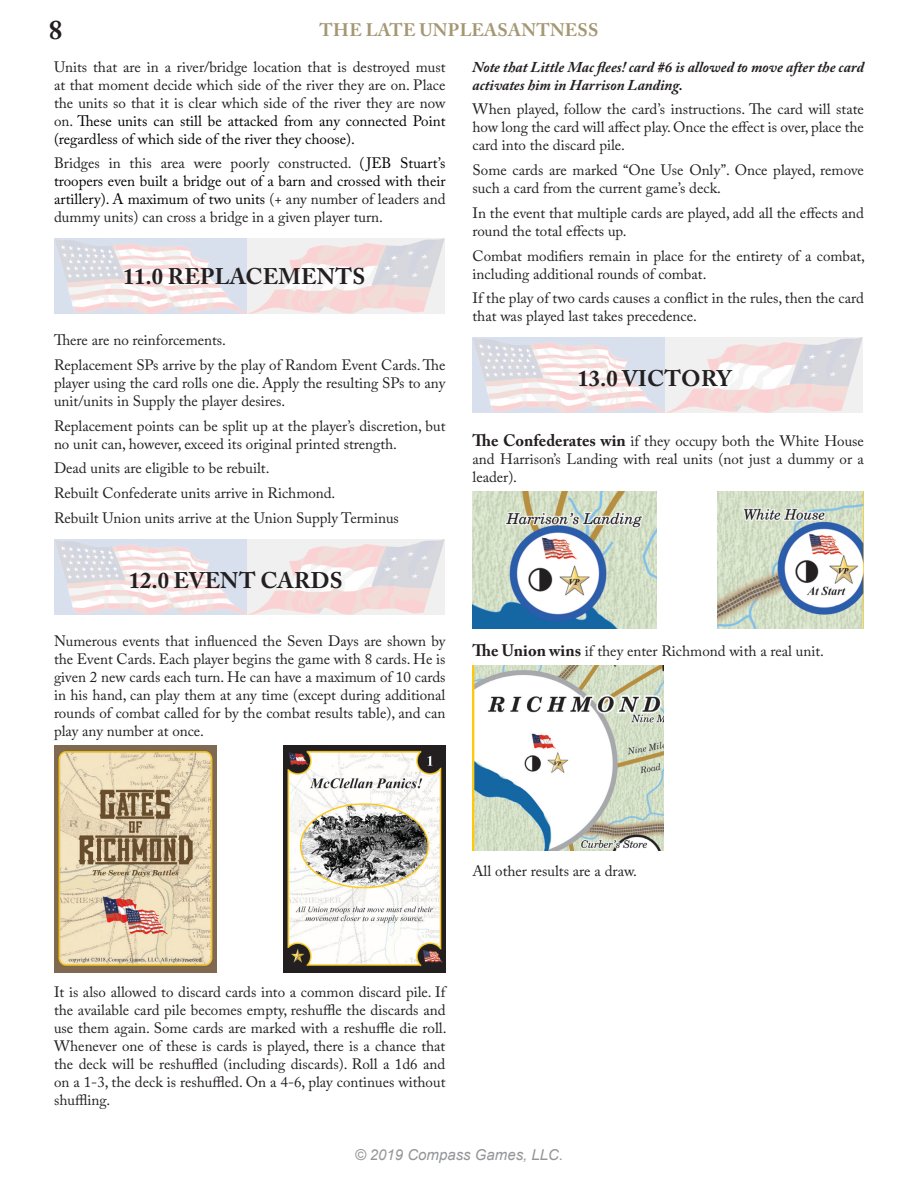
<style>
.page{position:relative;width:918px;height:1188px;background:#fff}
.page>*{position:absolute;margin:0;border:0;box-sizing:border-box;transform-origin:0 0}
.t1{font:700 27px "Adobe Caslon Pro";color:#231f20}
.t2{font:700 22.5px "Adobe Caslon Pro";letter-spacing:.005em;color:#231f20}
.t3{font:700 18px "Adobe Caslon Pro";letter-spacing:.015em;color:#a49874}
.t4{font:15px/18px "Adobe Caslon Pro";color:#231f20;text-align:justify}
.t5{font:italic 700 15px/18px "Adobe Caslon Pro";color:#231f20}
.t6{font:italic 15px "Arial";color:#939598}
.s1{color:#000}
.s2{font-weight:700;font-size:16.5px}
</style>
<div class="page">
<img style="left:54px;top:239px;width:193px;height:75px">
<img style="left:247px;top:239px;width:197px;height:75px">
<img style="left:54px;top:540px;width:193px;height:74px">
<img style="left:247px;top:540px;width:197px;height:74px">
<img style="left:54px;top:746px;width:162px;height:227px">
<img style="left:284px;top:746px;width:162px;height:226px">
<img style="left:472px;top:338px;width:391px;height:75px">
<img style="left:472px;top:492px;width:185px;height:137px">
<img style="left:717px;top:492px;width:147px;height:137px">
<img style="left:472px;top:665px;width:192px;height:186px">
<h1 class="t1" style="left:49px;top:14px;width:15px">8</h1>
<p class="t4" style="left:54px;top:57px;width:393px">Units that are in a river/bridge location that is destroyed must at that moment decide which side of the river they are on. Place the units so that it is clear which side of the river they are now on. <span class="s1">These units can still be attacked from any connected Point (regardless of which side of the river they choose).</span></p>
<p class="t4" style="left:54px;top:154px;width:393px">Bridges in this area were poorly constructed. <span class="s1">( JEB Stuart’s troopers even built a bridge out of a barn and crossed with their artillery). A maximum of two units</span> (+ any number of leaders and dummy units) can cross a bridge in a given player turn.</p>
<p class="t3" style="left:320px;top:19px;width:280px">THE LATE UNPLEASANTNESS</p>
<p class="t5" style="left:472px;top:57px;width:393px">Note that Little Mac flees! card #6 is allowed to move after the card activates him in Harrison Landing.</p>
<p class="t4" style="left:472px;top:100px;width:393px">When played, follow the card’s instructions. The card will state how long the card will affect play. Once the effect is over, place the card into the discard pile.</p>
<p class="t4" style="left:472px;top:161px;width:393px">Some cards are marked “One Use Only”. Once played, remove such a card from the current game’s deck.</p>
<p class="t4" style="left:472px;top:204px;width:393px">In the event that multiple cards are played, add all the effects and round the total effects up.</p>
<p class="t4" style="left:472px;top:246px;width:394px">Combat modifiers remain in place for the entirety of a combat, including additional rounds of combat.</p>
<p class="t4" style="left:472px;top:289px;width:393px">If the play of two cards causes a conflict in the rules, then the card that was played last takes precedence.</p>
<p class="t2" style="left:123px;top:264px;width:244px">11.0 REPLACEMENTS</p>
<p class="t4" style="left:54px;top:331px;width:174px">There are no reinforcements.</p>
<p class="t4" style="left:54px;top:356px;width:393px">Replacement SPs arrive by the play of Random Event Cards. The player using the card rolls one die. Apply the resulting SPs to any unit/units in Supply the player desires.</p>
<p class="t4" style="left:54px;top:417px;width:393px">Replacement points can be split up at the player’s discretion, but no unit can, however, exceed its original printed strength.</p>
<p class="t4" style="left:54px;top:459px;width:217px">Dead units are eligible to be rebuilt.</p>
<p class="t4" style="left:54px;top:484px;width:283px">Rebuilt Confederate units arrive in Richmond.</p>
<p class="t4" style="left:54px;top:509px;width:346px">Rebuilt Union units arrive at the Union Supply Terminus</p>
<p class="t2" style="left:129px;top:567px;width:215px">12.0 EVENT CARDS</p>
<p class="t4" style="left:54px;top:632px;width:393px">Numerous events that influenced the Seven Days are shown by the Event Cards. Each player begins the game with 8 cards. He is given 2 new cards each turn. He can have a maximum of 10 cards in his hand, can play them at any time (except during additional rounds of combat called for by the combat results table), and can play any number at once.</p>
<p class="t2" style="left:578px;top:365px;width:155px">13.0 VICTORY</p>
<p class="t4" style="left:472px;top:432px;width:393px"><span class="s2">The Confederates win</span> if they occupy both the White House and Harrison’s Landing with real units (not just a dummy or a leader).</p>
<p class="t4" style="left:472px;top:641px;width:353px"><span class="s2">The Union wins</span> if they enter Richmond with a real unit.</p>
<p class="t4" style="left:472px;top:861px;width:166px">All other results are a draw.</p>
<p class="t4" style="left:54px;top:983px;width:394px">It is also allowed to discard cards into a common discard pile. If the available card pile becomes empty, reshuffle the discards and use them again. Some cards are marked with a reshuffle die roll.<br>Whenever one of these is cards is played, there is a chance that the deck will be reshuffled (including discards). Roll a 1d6 and on a 1-3, the deck is reshuffled. On a 4-6, play continues without shuffling.</p>
<p class="t6" style="left:355px;top:1145px;width:210px">© 2019 Compass Games, LLC.</p>
</div>
